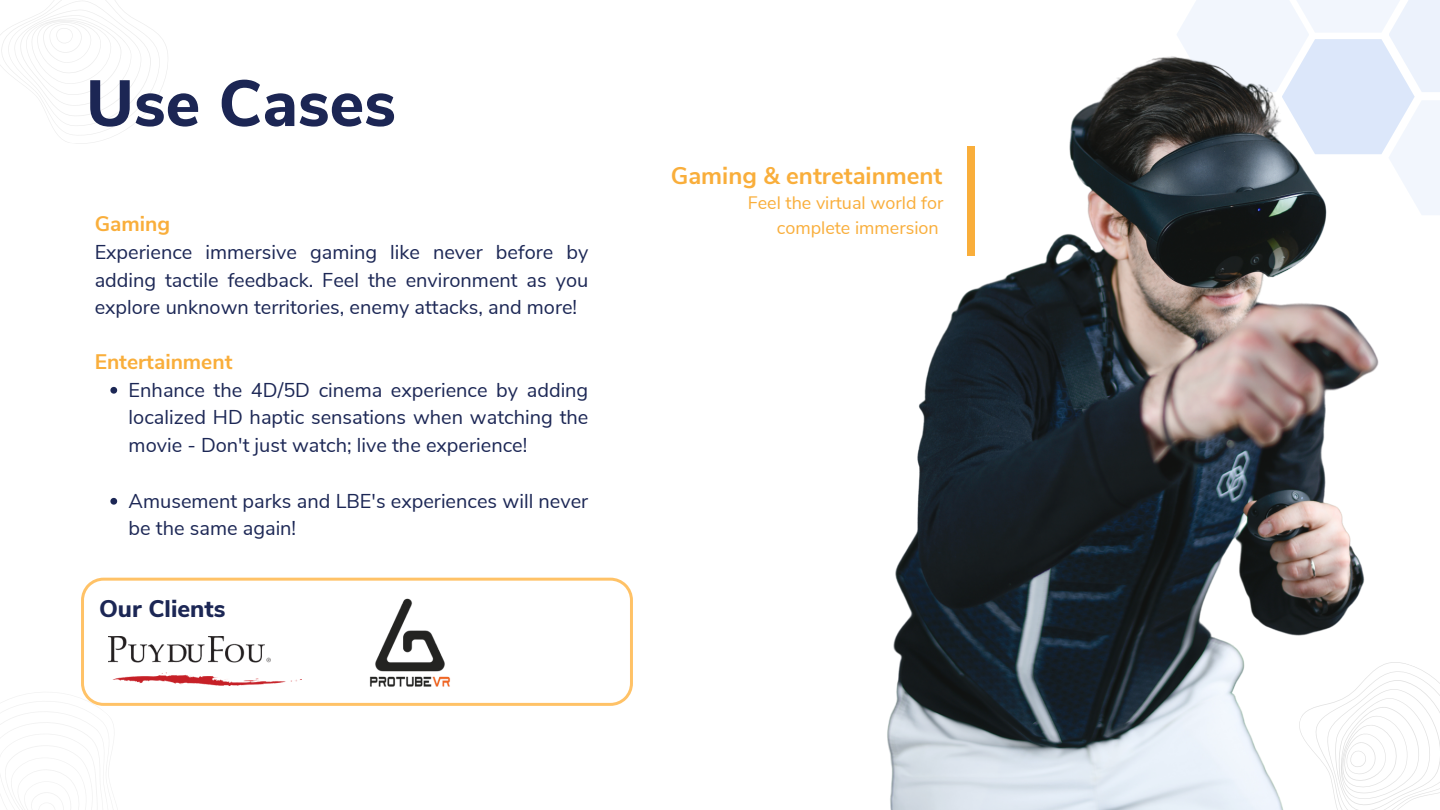
<style>
.page{position:relative;width:1440px;height:810px;background:#fff}
.page>*{position:absolute;margin:0;border:0;box-sizing:border-box;transform-origin:0 0}
.t1{font:800 65px "Nunito Sans";color:#1c2654}
.t2{font:700 24px "Nunito Sans";color:#f9ae3b}
.t3{font:800 24px "Nunito Sans";color:#1c2755}
.t4{font:700 21px "Nunito Sans";color:#f9ae3b}
.t5{font:20px/27.8px "Nunito Sans";color:#1c2755;text-align:justify}
.t6{font:18px/24.8px "Nunito Sans";color:#f9ae3b;text-align:right}
</style>
<div class="page">
<svg style="left:0;top:0;width:168px;height:144px"></svg>
<svg style="left:1398px;top:662px;width:42px;height:148px"></svg>
<svg style="left:0;top:702px;width:100px;height:108px"></svg>
<svg style="left:1177px;top:0;width:238px;height:100px"></svg>
<svg style="left:1398px;top:100px;width:42px;height:115px;fill:#f2f6fd"></svg>
<svg style="left:1389px;top:0;width:51px;height:92px;fill:#ecf2fc"></svg>
<svg style="left:81px;top:578px;width:552px;height:128px"></svg>
<img style="left:887px;top:38px;width:511px;height:772px">
<img style="left:369px;top:599px;width:82px;height:88px">
<img style="left:108px;top:637px;width:194px;height:48px">
<svg style="left:110px;top:387px;width:7px;height:7px"></svg>
<svg style="left:110px;top:498px;width:7px;height:7px"></svg>
<p class="t1" style="left:86px;top:60px;width:311px">Use Cases</p>
<p class="t4" style="left:95px;top:210px;width:77px">Gaming</p>
<p class="t5" style="left:95px;top:238px;width:495px">Experience immersive gaming like never before by adding tactile feedback. Feel the environment as you explore unknown territories, enemy attacks, and more!</p>
<p class="t4" style="left:95px;top:348px;width:139px">Entertainment</p>
<p class="t5" style="left:129px;top:376px;width:461px">Enhance the 4D/5D cinema experience by adding localized HD haptic sensations when watching the movie - Don't just watch; live the experience!</p>
<p class="t5" style="left:129px;top:487px;width:461px">Amusement parks and LBE's experiences will never be the same again!</p>
<p class="t3" style="left:99px;top:592px;width:128px">Our Clients</p>
<p class="t2" style="left:671px;top:159px;width:273px">Gaming &amp; entretainment</p>
<p class="t6" style="left:748px;top:191px;width:197px">Feel the virtual world for complete immersion</p>
</div>
